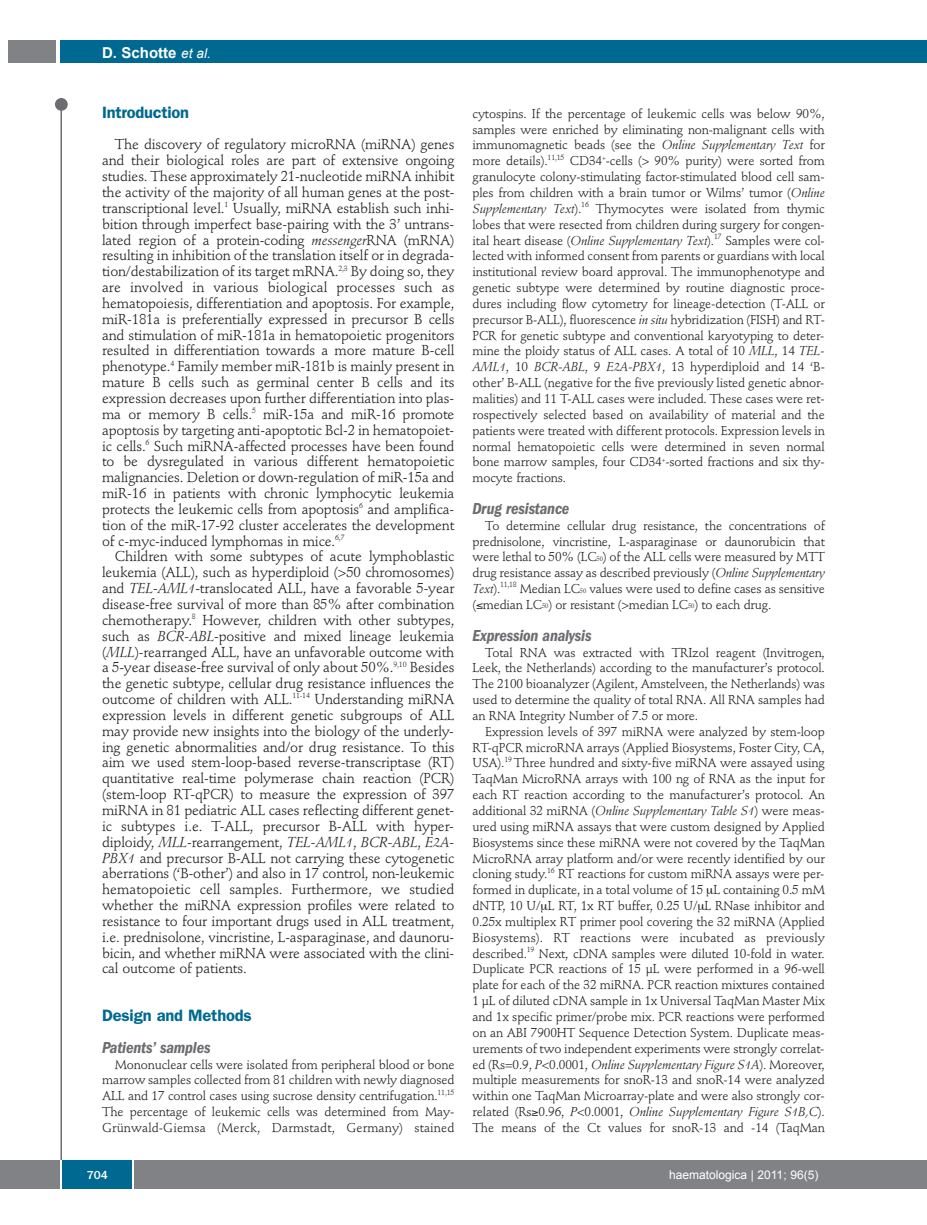
<style>
.page{position:relative;width:927px;height:1225px;background:#fff}
.page>*{position:absolute;margin:0;border:0;box-sizing:border-box;transform-origin:0 0}
.t1{font:italic 600 condensed 16.5px "Franklin Gothic";letter-spacing:-.01em;color:#6c6d70}
.t2{font:600 16.5px "Franklin Gothic";letter-spacing:-.01em;color:#006991}
.t3{font:700 15px "Arial";color:#fff}
.t4{font:14.25px/15.9px "Stempel Schneidler";letter-spacing:-.01em;color:#231f20;text-align:justify}
.t5{font:12.75px/15.9px "Stempel Schneidler";letter-spacing:-.01em;color:#231f20;text-align:justify}
.t6{font:12px "Arial";color:#fff}
.t7{font:500 12px "Franklin Gothic";color:#fff}
.s1{font-weight:400;font-style:italic;font-size:13.5px}
.s2{font-style:italic}
.s3{font-size:6.3px}
</style>
<div class="page">
<div style="left:911px;top:40px;width:16px;height:22px;background:#006991"></div>
<div style="left:910px;top:1160px;width:17px;height:28px;background:#808285"></div>
<div style="left:55px;top:98px;width:13px;height:13px;background:#6c6d70;border-radius:50%"></div>
<hr style="left:60px;top:101px;width:2px;height:1061px;background:#6c6d70">
<div style="left:60px;top:40px;width:852px;height:22px;background:#006991"></div>
<div style="left:9px;top:40px;width:47px;height:22px;background:#808285"></div>
<div style="left:0;top:1160px;width:911px;height:28px;background:#808285"></div>
<div style="left:62px;top:1160px;width:71px;height:28px;background:#006991"></div>
<hr style="left:60px;top:1160px;width:2px;height:28px;background:#fff">
<svg style="left:133px;top:1160px;width:1px;height:28px"></svg>
<p class="t3" style="left:102px;top:44px;width:110px">D. Schotte <span class="s1">et al.</span></p>
<p class="t2" style="left:102px;top:106px;width:88px">Introduction</p>
<p class="t4" style="left:102px;top:138px;width:354px;text-indent:13px">The discovery of regulatory microRNA (miRNA) genes and their biological roles are part of extensive ongoing studies. These approximately 21-nucleotide miRNA inhibit the activity of the majority of all human genes at the post&shy;transcriptional level.<sup>1</sup> Usually, miRNA establish such inhi&shy;bition through imperfect base-pairing with the 3’ untrans&shy;lated region of a protein-coding <span class="s2">messenger</span>RNA (mRNA) resulting in inhibition of the translation itself or in degrada&shy;tion/destabilization of its target mRNA.<sup>2,3</sup> By doing so, they are involved in various biological processes such as hematopoiesis, differentiation and apoptosis. For example, miR-181a is preferentially expressed in precursor B cells and stimulation of miR-181a in hematopoietic progenitors resulted in differentiation towards a more mature B-cell phenotype.<sup>4</sup> Family member miR-181b is mainly present in mature B cells such as germinal center B cells and its expression decreases upon further differentiation into plas&shy;ma or memory B cells.<sup>5</sup> miR-15a and miR-16 promote apoptosis by targeting anti-apoptotic Bcl-2 in hematopoiet&shy;ic cells.<sup>6</sup> Such miRNA-affected processes have been found to be dysregulated in various different hematopoietic malignancies. Deletion or down-regulation of miR-15a and miR-16 in patients with chronic lymphocytic leukemia protects the leukemic cells from apoptosis<sup>6</sup> and amplifica&shy;tion of the miR-17-92 cluster accelerates the development of c-myc-induced lymphomas in mice.<sup>6,7</sup></p>
<p class="t4" style="left:102px;top:550px;width:354px;text-indent:13px">Children with some subtypes of acute lymphoblastic leukemia (ALL), such as hyperdiploid (&gt;50 chromosomes) and <span class="s2">TEL-AML1</span>-translocated ALL, have a favorable 5-year disease-free survival of more than 85% after combination chemotherapy.<sup>8</sup> However, children with other subtypes, such as <span class="s2">BCR-ABL</span>-positive and mixed lineage leukemia (<span class="s2">MLL</span>)-rearranged ALL, have an unfavorable outcome with a 5-year disease-free survival of only about 50%.<sup>9,10</sup> Besides the genetic subtype, cellular drug resistance influences the outcome of children with ALL.<sup>11-14</sup> Understanding miRNA expression levels in different genetic subgroups of ALL may provide new insights into the biology of the underly&shy;ing genetic abnormalities and/or drug resistance. To this aim we used stem-loop-based reverse-transcriptase (RT) quantitative real-time polymerase chain reaction (PCR) (stem-loop RT-qPCR) to measure the expression of 397 miRNA in 81 pediatric ALL cases reflecting different genet&shy;ic subtypes i.e. T-ALL, precursor B-ALL with hyper&shy;diploidy, <span class="s2">MLL</span>-rearrangement, <span class="s2">TEL-AML1</span>, <span class="s2">BCR-ABL</span>, <span class="s2">E2A-PBX1</span> and precursor B-ALL not carrying these cytogenetic aberrations (‘B-other’) and also in 17 control, non-leukemic hematopoietic cell samples. Furthermore, we studied whether the miRNA expression profiles were related to resistance to four important drugs used in ALL treatment, i.e. prednisolone, vincristine, L-asparaginase, and daunoru&shy;bicin, and whether miRNA were associated with the clini&shy;cal outcome of patients.</p>
<p class="t2" style="left:102px;top:1009px;width:151px">Design and Methods</p>
<p class="t1" style="left:102px;top:1041px;width:110px">Patients’ samples</p>
<p class="t5" style="left:102px;top:1057px;width:354px;text-indent:13px">Mononuclear cells were isolated from peripheral blood or bone marrow samples collected from 81 children with newly diagnosed ALL and 17 control cases using sucrose density centrifugation.<sup>11,15<br></sup>The percentage of leukemic cells was determined from May-Grünwald-Giemsa (Merck, Darmstadt, Germany) stained</p>
<p class="t5" style="left:472px;top:107px;width:354px">cytospins. If the percentage of leukemic cells was below 90%, samples were enriched by eliminating non-malignant cells with immunomagnetic beads (see the <span class="s2">Online Supplementary Text</span> for more details).<sup>11,15</sup> CD34<sup>+</sup>-cells (&gt; 90% purity) were sorted from granulocyte colony-stimulating factor-stimulated blood cell sam&shy;ples from children with a brain tumor or Wilms’ tumor (<span class="s2">Online Supplementary Text</span>).<sup>16</sup> Thymocytes were isolated from thymic lobes that were resected from children during surgery for congen&shy;ital heart disease (<span class="s2">Online Supplementary Text</span>).<sup>17</sup> Samples were col&shy;lected with informed consent from parents or guardians with local institutional review board approval. The immunophenotype and genetic subtype were determined by routine diagnostic proce&shy;dures including flow cytometry for lineage-detection (T-ALL or precursor B-ALL), fluorescence <span class="s2">in situ</span> hybridization (FISH) and RT-PCR for genetic subtype and conventional karyotyping to deter&shy;mine the ploidy status of ALL cases. A total of 10 <span class="s2">MLL</span>, 14 <span class="s2">TEL-AML1</span>, 10 <span class="s2">BCR-ABL</span>, 9 <span class="s2">E2A-PBX1</span>, 13 hyperdiploid and 14 ‘B&shy;other’ B-ALL (negative for the five previously listed genetic abnor&shy;malities) and 11 T-ALL cases were included. These cases were ret&shy;rospectively selected based on availability of material and the patients were treated with different protocols. Expression levels in normal hematopoietic cells were determined in seven normal bone marrow samples, four CD34<sup>+</sup>-sorted fractions and six thy&shy;mocyte fractions.</p>
<p class="t1" style="left:472px;top:502px;width:98px">Drug resistance</p>
<p class="t5" style="left:472px;top:518px;width:354px;text-indent:13px">To determine cellular drug resistance, the concentrations of prednisolone, vincristine, L-asparaginase or daunorubicin that were lethal to 50% (LC<span class="s3">50</span>) of the ALL cells were measured by MTT drug resistance assay as described previously (<span class="s2">Online Supplementary Text</span>).<sup>11,18</sup> Median LC<span class="s3">50</span> values were used to define cases as sensitive (≤median LC<span class="s3">50</span>) or resistant (&gt;median LC<span class="s3">50</span>) to each drug.</p>
<p class="t1" style="left:472px;top:629px;width:121px">Expression analysis</p>
<p class="t5" style="left:472px;top:645px;width:354px;text-indent:13px">Total RNA was extracted with TRIzol reagent (Invitrogen, Leek, the Netherlands) according to the manufacturer’s protocol.<br>The 2100 bioanalyzer (Agilent, Amstelveen, the Netherlands) was used to determine the quality of total RNA. All RNA samples had an RNA Integrity Number of 7.5 or more.</p>
<p class="t5" style="left:472px;top:724px;width:354px;text-indent:13px">Expression levels of 397 miRNA were analyzed by stem-loop RT-qPCR microRNA arrays (Applied Biosystems, Foster City, CA, USA).<sup>19</sup> Three hundred and sixty-five miRNA were assayed using TaqMan MicroRNA arrays with 100 ng of RNA as the input for each RT reaction according to the manufacturer’s protocol. An additional 32 miRNA (<span class="s2">Online Supplementary Table S1</span>) were meas&shy;ured using miRNA assays that were custom designed by Applied Biosystems since these miRNA were not covered by the TaqMan MicroRNA array platform and/or were recently identified by our cloning study.<sup>16</sup> RT reactions for custom miRNA assays were per&shy;formed in duplicate, in a total volume of 15 L containing 0.5 mM dNTP, 10 U/ L RT, 1x RT buffer, 0.25 U/ L RNase inhibitor and 0.25x multiplex RT primer pool covering the 32 miRNA (Applied Biosystems). RT reactions were incubated as previously described.<sup>19</sup> Next, cDNA samples were diluted 10-fold in water.<br>Duplicate PCR reactions of 15 µL were performed in a 96-well plate for each of the 32 miRNA. PCR reaction mixtures contained 1 µL of diluted cDNA sample in 1x Universal TaqMan Master Mix and 1x specific primer/probe mix. PCR reactions were performed on an ABI 7900HT Sequence Detection System. Duplicate meas&shy;urements of two independent experiments were strongly correlat&shy;ed (Rs=0.9, <span class="s2">P</span>&lt;0.0001, <span class="s2">Online Supplementary Figure S1A</span>). Moreover, multiple measurements for snoR-13 and snoR-14 were analyzed within one TaqMan Microarray-plate and were also strongly cor&shy;related (Rs≥0.96, <span class="s2">P</span>&lt;0.0001, <span class="s2">Online Supplementary Figure S1B,C</span>).<br>The means of the Ct values for snoR-13 and -14 (TaqMan</p>
<p class="t7" style="left:87px;top:1171px;width:23px">704</p>
<p class="t6" style="left:669px;top:1168px;width:151px">haematologica | 2011; 96(5)</p>
</div>
